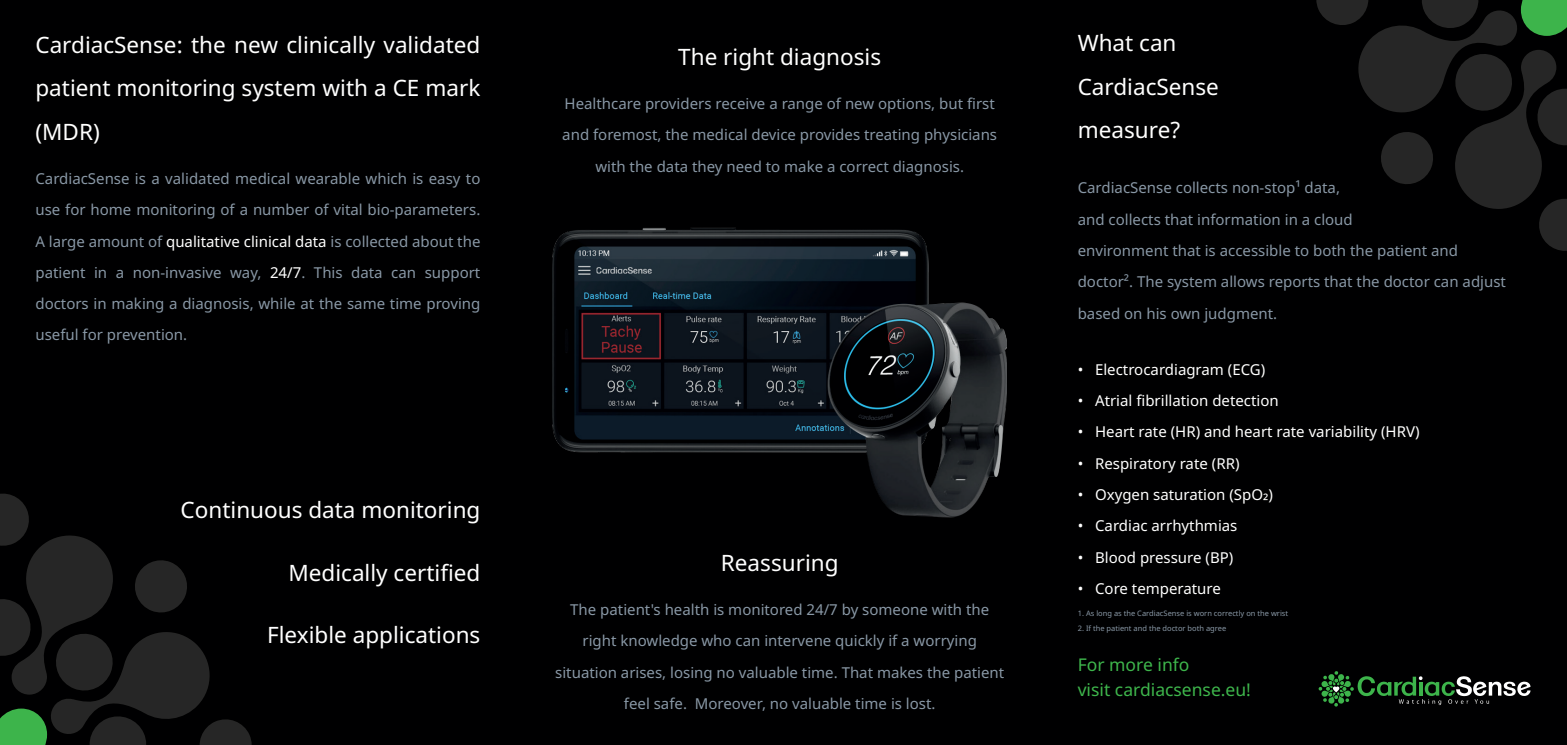
<style>
.page{position:relative;width:1567px;height:745px;background:#fff}
.page>*{position:absolute;margin:0;border:0;box-sizing:border-box;transform-origin:0 0}
.t1{font:22.5px/43.8px "Noto Sans";color:#fff;text-align:justify}
.t2{font:17.5px/25px "Noto Sans";color:#3eb64c}
.t3{font:15px/31.2px "Noto Sans";color:#8998a6;text-align:center}
.t4{font:15px "Noto Sans";color:#fff}
.t5{font:7.5px "Noto Sans";color:#8998a6}
.s1{color:#fff}
</style>
<div class="page">
<div style="left:0;top:0;width:1566px;height:744px;background:#000001"></div>
<svg style="left:1318px;top:671px;width:212px;height:35px"></svg>
<img style="left:552px;top:227px;width:454px;height:291px">
<svg style="left:0;top:493px;width:252px;height:251px"></svg>
<svg style="left:1316px;top:0;width:250px;height:251px"></svg>
<h1 class="t1" style="left:35px;top:23px;width:446px">CardiacSense: the new clinically validated patient monitoring system with a CE mark (MDR)</h1>
<p class="t3" style="left:35px;top:163px;width:446px;text-align:justify">CardiacSense is a validated medical wearable which is easy to use for home monitoring of a number of vital bio-parameters.<br>A large amount of <span class="s1">qualitative clinical data</span> is collected about the patient in a non-invasive way, <span class="s1">24/7</span>. This data can support doctors in making a diagnosis, while at the same time proving useful for prevention.</p>
<h1 class="t1" style="left:181px;top:488px;width:301px">Continuous data monitoring</h1>
<h1 class="t1" style="left:288px;top:551px;width:193px">Medically certified</h1>
<h1 class="t1" style="left:267px;top:613px;width:215px">Flexible applications</h1>
<h1 class="t1" style="left:678px;top:36px;width:204px">The right diagnosis</h1>
<p class="t3" style="left:562px;top:88px;width:436px">Healthcare providers receive a range of new options, but first and foremost, the medical device provides treating physicians with the data they need to make a correct diagnosis.</p>
<h1 class="t1" style="left:721px;top:541px;width:119px">Reassuring</h1>
<p class="t3" style="left:555px;top:594px;width:450px">The patient's health is monitored 24/7 by someone with the right knowledge who can intervene quickly if a worrying situation arises, losing no valuable time. That makes the patient feel safe. Moreover, no valuable time is lost.</p>
<h1 class="t1" style="left:1077px;top:21px;width:143px;text-align:left">What can<br>CardiacSense measure?</h1>
<p class="t3" style="left:1077px;top:173px;width:430px;text-align:left">CardiacSense collects non-stop¹ data,<br>and collects that information in a cloud<br>environment that is accessible to both the patient and doctor². The system allows reports that the doctor can adjust based on his own judgment.</p>
<p class="t4" style="left:1077px;top:358px;width:189px">• Electrocardiagram (ECG)</p>
<p class="t4" style="left:1077px;top:390px;width:202px">• Atrial fibrillation detection</p>
<p class="t4" style="left:1077px;top:421px;width:343px">• Heart rate (HR) and heart rate variability (HRV)</p>
<p class="t4" style="left:1077px;top:452px;width:163px">• Respiratory rate (RR)</p>
<p class="t4" style="left:1077px;top:483px;width:197px">• Oxygen saturation (SpO2)</p>
<p class="t4" style="left:1077px;top:515px;width:161px">• Cardiac arrhythmias</p>
<p class="t4" style="left:1077px;top:546px;width:157px">• Blood pressure (BP)</p>
<p class="t4" style="left:1077px;top:577px;width:145px">• Core temperature</p>
<p class="t5" style="left:1077px;top:608px;width:212px">1. As long as the CardiacSense is worn correctly on the wrist</p>
<p class="t5" style="left:1077px;top:622px;width:150px">2. If the patient and the doctor both agree</p>
<p class="t2" style="left:1077px;top:651px;width:175px">For more info<br>visit cardiacsense.eu!</p>
</div>
